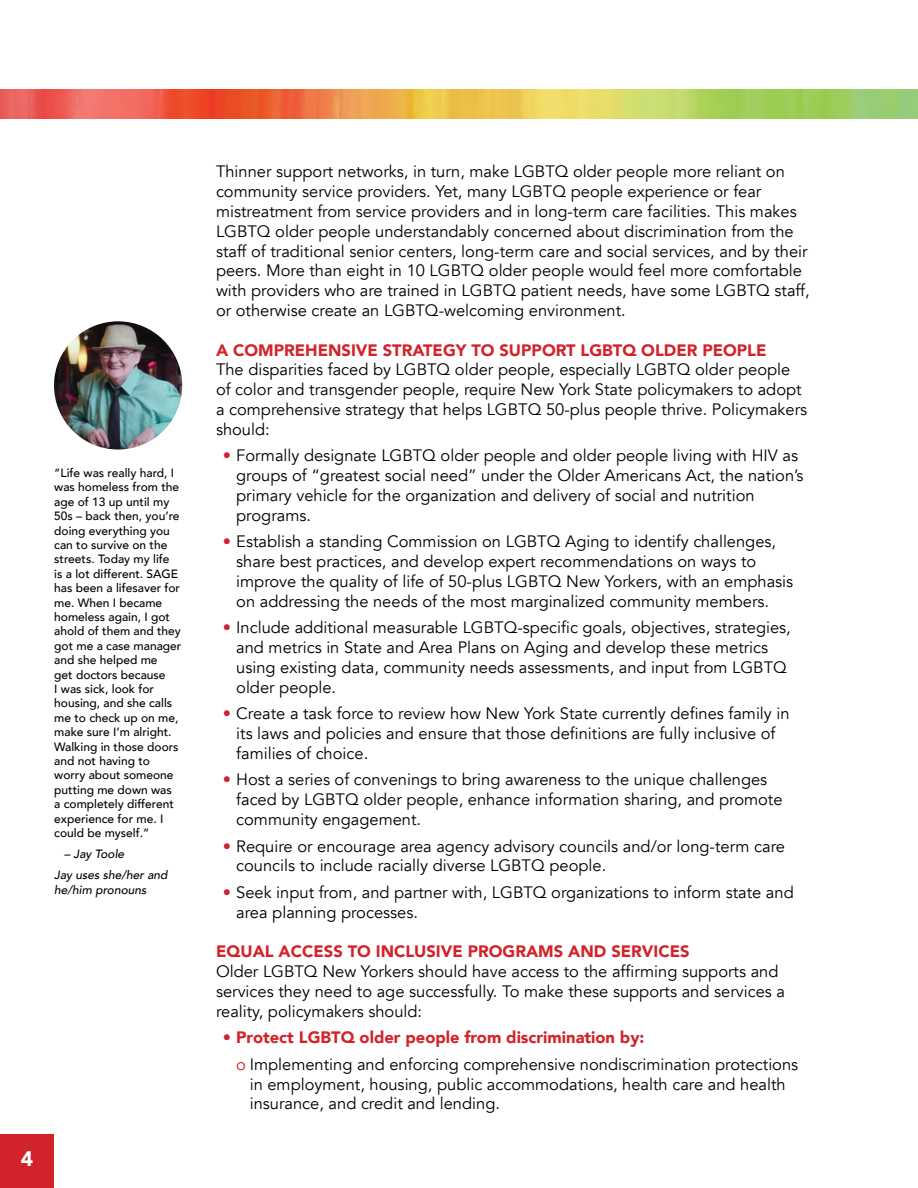
<style>
.page{position:relative;width:918px;height:1188px;background:#fff}
.page>*{position:absolute;margin:0;border:0;box-sizing:border-box;transform-origin:0 0}
.t1{font:900 21px "Avenir";color:#fff}
.t2{font:16.5px/19.8px "Avenir";color:#000}
.t3{font:900 16.5px "Avenir";color:#d2232a}
.t4{font:500 12px/14.4px "Avenir";color:#000}
.t5{font:italic 500 12px/21.1px "Avenir";color:#000}
.s1{color:#d2232a}
.s2{font-weight:900;color:#d2232a}
</style>
<div class="page">
<img style="left:0;top:90px;width:918px;height:29px">
<img style="left:54px;top:321px;width:128px;height:129px;border-radius:64px">
<div style="left:0;top:1134px;width:54px;height:54px;background:#d2232a"></div>
<p class="t4" style="left:54px;top:465px;width:129px">“Life was really hard, I was homeless from the age of 13 up until my<br>50s – back then, you’re doing everything you can to survive on the streets. Today my life<br>is a lot different. SAGE has been a lifesaver for me. When I became homeless again, I got ahold of them and they got me a case manager and she helped me<br>get doctors because<br>I was sick, look for housing, and she calls me to check up on me, make sure I’m alright.<br>Walking in those doors and not having to worry about someone putting me down was<br>a completely different experience for me. I could be myself.”</p>
<p class="t5" style="left:54px;top:844px;width:115px;text-indent:10px">– Jay Toole<br>Jay uses she/her and</p>
<p class="t5" style="left:54px;top:879px;width:94px">he/him pronouns</p>
<p class="t1" style="left:21px;top:1140px;width:14px">4</p>
<p class="t2" style="left:216px;top:162px;width:595px">Thinner support networks, in turn, make LGBTQ older people more reliant on community service providers. Yet, many LGBTQ people experience or fear mistreatment from service providers and in long-term care facilities. This makes LGBTQ older people understandably concerned about discrimination from the staff of traditional senior centers, long-term care and social services, and by their peers. More than eight in 10 LGBTQ older people would feel more comfortable with providers who are trained in LGBTQ patient needs, have some LGBTQ staff, or otherwise create an LGBTQ-welcoming environment.</p>
<p class="t3" style="left:216px;top:336px;width:552px">A COMPREHENSIVE STRATEGY TO SUPPORT LGBTQ OLDER PEOPLE</p>
<p class="t2" style="left:216px;top:360px;width:593px">The disparities faced by LGBTQ older people, especially LGBTQ older people of color and transgender people, require New York State policymakers to adopt a comprehensive strategy that helps LGBTQ 50-plus people thrive. Policymakers should:</p>
<p class="t2" style="left:236px;top:446px;width:569px;text-indent:-13px"><span class="s1">•</span> Formally designate LGBTQ older people and older people living with HIV as groups of “greatest social need” under the Older Americans Act, the nation’s primary vehicle for the organization and delivery of social and nutrition programs.</p>
<p class="t2" style="left:236px;top:532px;width:559px;text-indent:-13px"><span class="s1">•</span> Establish a standing Commission on LGBTQ Aging to identify challenges, share best practices, and develop expert recommendations on ways to improve the quality of life of 50-plus LGBTQ New Yorkers, with an emphasis on addressing the needs of the most marginalized community members.</p>
<p class="t2" style="left:236px;top:618px;width:556px;text-indent:-13px"><span class="s1">•</span> Include additional measurable LGBTQ-specific goals, objectives, strategies, and metrics in State and Area Plans on Aging and develop these metrics using existing data, community needs assessments, and input from LGBTQ older people.</p>
<p class="t2" style="left:236px;top:704px;width:555px;text-indent:-13px"><span class="s1">•</span> Create a task force to review how New York State currently defines family in its laws and policies and ensure that those definitions are fully inclusive of families of choice.</p>
<p class="t2" style="left:236px;top:770px;width:548px;text-indent:-13px"><span class="s1">•</span> Host a series of convenings to bring awareness to the unique challenges faced by LGBTQ older people, enhance information sharing, and promote community engagement.</p>
<p class="t2" style="left:236px;top:836px;width:550px;text-indent:-13px"><span class="s1">•</span> Require or encourage area agency advisory councils and/or long-term care councils to include racially diverse LGBTQ people.</p>
<p class="t2" style="left:236px;top:883px;width:559px;text-indent:-13px"><span class="s1">•</span> Seek input from, and partner with, LGBTQ organizations to inform state and area planning processes.</p>
<p class="t3" style="left:216px;top:937px;width:475px">EQUAL ACCESS TO INCLUSIVE PROGRAMS AND SERVICES</p>
<p class="t2" style="left:216px;top:962px;width:571px">Older LGBTQ New Yorkers should have access to the affirming supports and services they need to age successfully. To make these supports and services a reality, policymakers should:</p>
<p class="t2" style="left:236px;top:1025px;width:564px;line-height:26.5px;text-indent:-13px"><span class="s1">•</span> <span class="s2">Protect LGBTQ older people from discrimination by:<br></span><span class="s1">o</span> Implementing and enforcing comprehensive nondiscrimination protections</p>
<p class="t2" style="left:250px;top:1074px;width:538px">in employment, housing, public accommodations, health care and health insurance, and credit and lending.</p>
</div>
